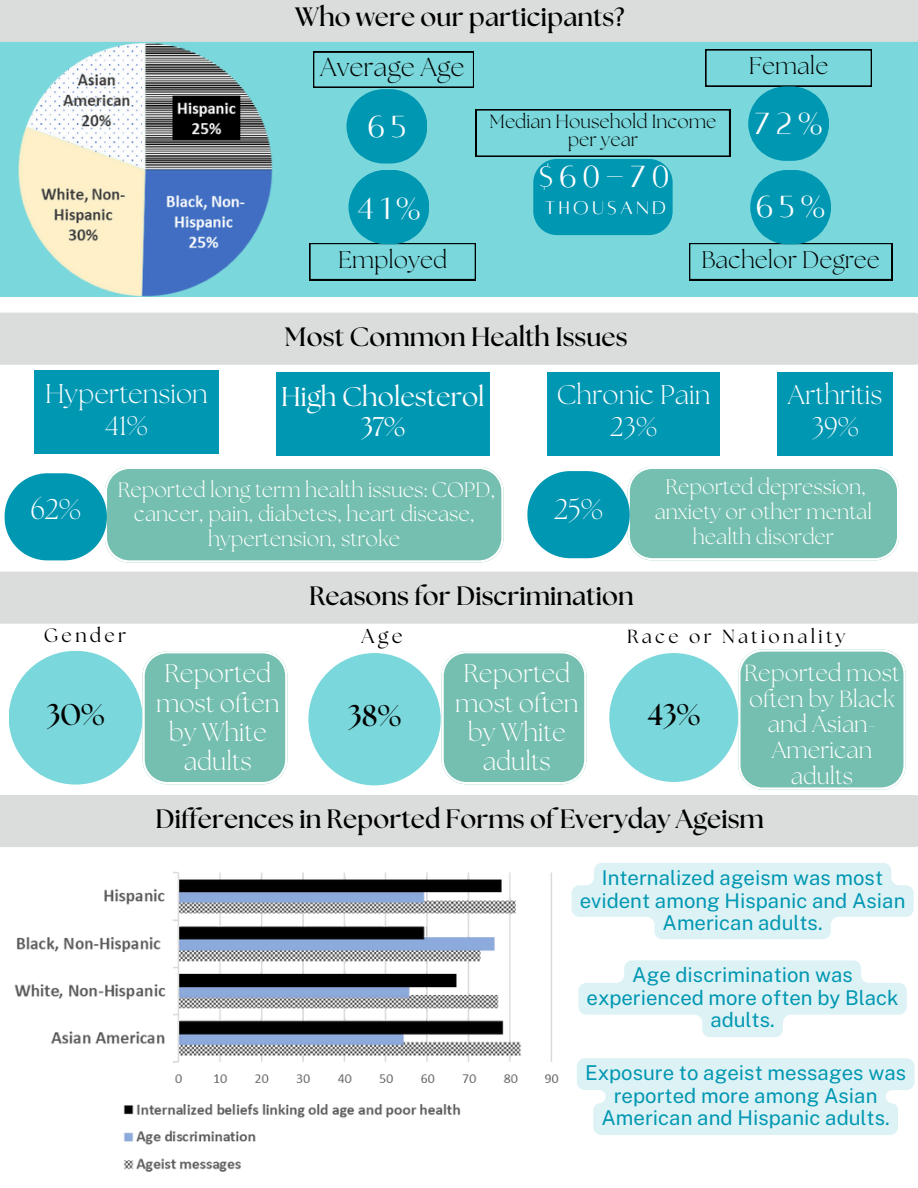
<style>
.page{position:relative;width:918px;height:1188px;background:#fff}
.page>*{position:absolute;margin:0;border:0;box-sizing:border-box;transform-origin:0 0}
.t1{font:33.75px "Alta regular";letter-spacing:.17em;color:#fff}
.t2{font:700 30px "The Seasons";color:#000}
.t3{font:300 28.5px "The Seasons";color:#fff}
.t4{font:300 27px/31.5px "The Seasons";color:#fff;text-align:center}
.t5{font:27px/30.3px "The Seasons";color:#fff;text-align:center}
.t6{font:700 26.55px "The Seasons";color:#000}
.t7{font:300 26.1px "The Seasons";color:#000}
.t8{font:300 25.5px/29.2px "The Seasons";color:#fff;text-align:center}
.t9{font:300 24px "The Seasons";color:#000}
.t10{font:300 24px "The Seasons";color:#fff}
.t11{font:300 23.25px/25.8px "The Seasons";color:#fff;text-align:center}
.t12{font:300 21px/24.8px "The Seasons";color:#fff;text-align:center}
.t13{font:20.4px/22.5px "Public Sans";color:#0097b2;text-align:center}
.t14{font:20.25px "Alta regular";letter-spacing:.17em;color:#fff}
.t15{font:20.25px "The Seasons";color:#000}
.t16{font:19.35px "The Seasons";letter-spacing:.17em;color:#000}
.t17{font:300 19.05px/18.3px "The Seasons";color:#000;text-align:center}
.t18{font:18.9px "The Seasons";letter-spacing:.17em;color:#000}
</style>
<div class="page">
<div style="left:0;top:37px;width:918px;height:260px;background:#7ad7db"></div>
<div style="left:0;top:0;width:918px;height:42px;background:#dbdcdc"></div>
<div style="left:0;top:795px;width:918px;height:52px;background:#dbdcdc"></div>
<div style="left:0;top:572px;width:918px;height:52px;background:#dbdcdc"></div>
<div style="left:9px;top:651px;width:133px;height:134px;background:#7ad7db;border-radius:50%"></div>
<div style="left:308px;top:653px;width:133px;height:132px;background:#7ad7db;border-radius:50%"></div>
<div style="left:609px;top:653px;width:129px;height:129px;background:#7ad7db;border-radius:50%"></div>
<div style="left:533px;top:159px;width:139px;height:76px;background:#0097b2;border-radius:24px"></div>
<div style="left:0;top:313px;width:918px;height:52px;background:#dbdcdc"></div>
<svg style="left:738px;top:649px;width:168px;height:141px;background:#7ec4b5"></svg>
<div style="left:777px;top:372px;width:116px;height:83px;background:#0097b2"></div>
<div style="left:34px;top:370px;width:185px;height:84px;background:#0097b2"></div>
<div style="left:276px;top:372px;width:214px;height:83px;background:#0097b2"></div>
<div style="left:547px;top:372px;width:173px;height:83px;background:#0097b2"></div>
<svg style="left:5px;top:467px;width:499px;height:96px;background:#70bfb7"></svg>
<svg style="left:527px;top:467px;width:372px;height:93px;background:#6abdb8"></svg>
<svg style="left:418px;top:180px;width:58px;height:100px"></svg>
<svg style="left:418px;top:50px;width:454px;height:114px"></svg>
<svg style="left:689px;top:170px;width:203px;height:110px"></svg>
<img style="left:0;top:6px;width:418px;height:327px">
<svg style="left:142px;top:651px;width:145px;height:133px;background:#7fc4b5"></svg>
<svg style="left:442px;top:651px;width:144px;height:133px;background:#7fc4b5"></svg>
<img style="left:14px;top:872px;width:558px;height:300px">
<svg style="left:572px;top:863px;width:342px;height:76px"></svg>
<svg style="left:577px;top:1058px;width:338px;height:77px;background:#dff2f5"></svg>
<svg style="left:578px;top:960px;width:329px;height:77px"></svg>
<h5 class="t6" style="left:295px;top:4px;width:331px">Who were our participants?</h5>
<h4 class="t7" style="left:320px;top:55px;width:146px">Average Age</h4>
<h1 class="t9" style="left:749px;top:55px;width:81px">Female</h1>
<h4 class="t1" style="left:368px;top:110px;width:40px">65</h4>
<p class="t1" style="left:755px;top:107px;width:70px">72%</p>
<h5 class="t17" style="left:489px;top:114px;width:229px">Median Household Income per year</h5>
<h5 class="t1" style="left:357px;top:192px;width:65px">41%</h5>
<p class="t9" style="left:338px;top:248px;width:111px">Employed</p>
<h4 class="t1" style="left:539px;top:160px;width:132px">$60-70</h4>
<p class="t14" style="left:545px;top:197px;width:123px">THOUSAND</p>
<h6 class="t6" style="left:285px;top:325px;width:344px">Most Common Health Issues</h6>
<p class="t1" style="left:756px;top:190px;width:71px">65%</p>
<h6 class="t9" style="left:701px;top:248px;width:180px">Bachelor Degree</h6>
<p class="t4" style="left:45px;top:380px;width:164px">Hypertension<br>41%</p>
<p class="t5" style="left:281px;top:383px;width:205px">High Cholesterol<br>37%</p>
<h1 class="t4" style="left:557px;top:381px;width:155px">Chronic Pain<br>23%</h1>
<p class="t4" style="left:788px;top:381px;width:96px">Arthritis<br>39%</p>
<h5 class="t3" style="left:30px;top:496px;width:52px">62%</h5>
<p class="t12" style="left:118px;top:479px;width:379px">Reported long term health issues: COPD, cancer, pain, diabetes, heart disease, hypertension, stroke</p>
<h2 class="t3" style="left:554px;top:496px;width:50px">25%</h2>
<h3 class="t6" style="left:309px;top:584px;width:326px">Reasons for Discrimination</h3>
<h6 class="t12" style="left:655px;top:476px;width:219px">Reported depression, anxiety or other mental health disorder</h6>
<p class="t16" style="left:44px;top:627px;width:84px">Gender</p>
<h5 class="t15" style="left:361px;top:627px;width:43px">Age</h5>
<h5 class="t18" style="left:627px;top:628px;width:220px">Race or Nationality</h5>
<p class="t8" style="left:156px;top:661px;width:125px">Reported most often by White adults</p>
<p class="t8" style="left:455px;top:661px;width:125px">Reported most often by White adults</p>
<h4 class="t10" style="left:173px;top:680px;width:102px">Reported</h4>
<h4 class="t10" style="left:156px;top:736px;width:131px">White adults</h4>
<p class="t2" style="left:47px;top:701px;width:59px">30%</p>
<h1 class="t2" style="left:348px;top:702px;width:55px">38%</h1>
<h6 class="t2" style="left:647px;top:701px;width:54px">43%</h6>
<h2 class="t11" style="left:744px;top:662px;width:157px">Reported most often by Black and Asian-<br>American adults</h2>
<h2 class="t6" style="left:156px;top:807px;width:610px">Differences in Reported Forms of Everyday Ageism</h2>
<p class="t13" style="left:580px;top:867px;width:327px">Internalized ageism was most evident among Hispanic and Asian<br>American adults.</p>
<p class="t13" style="left:587px;top:964px;width:314px">Age discrimination was experienced more often by Black adults.</p>
<h3 class="t13" style="left:585px;top:1062px;width:323px">Exposure to ageist messages was reported more among Asian<br>American and Hispanic adults.</h3>
</div>
